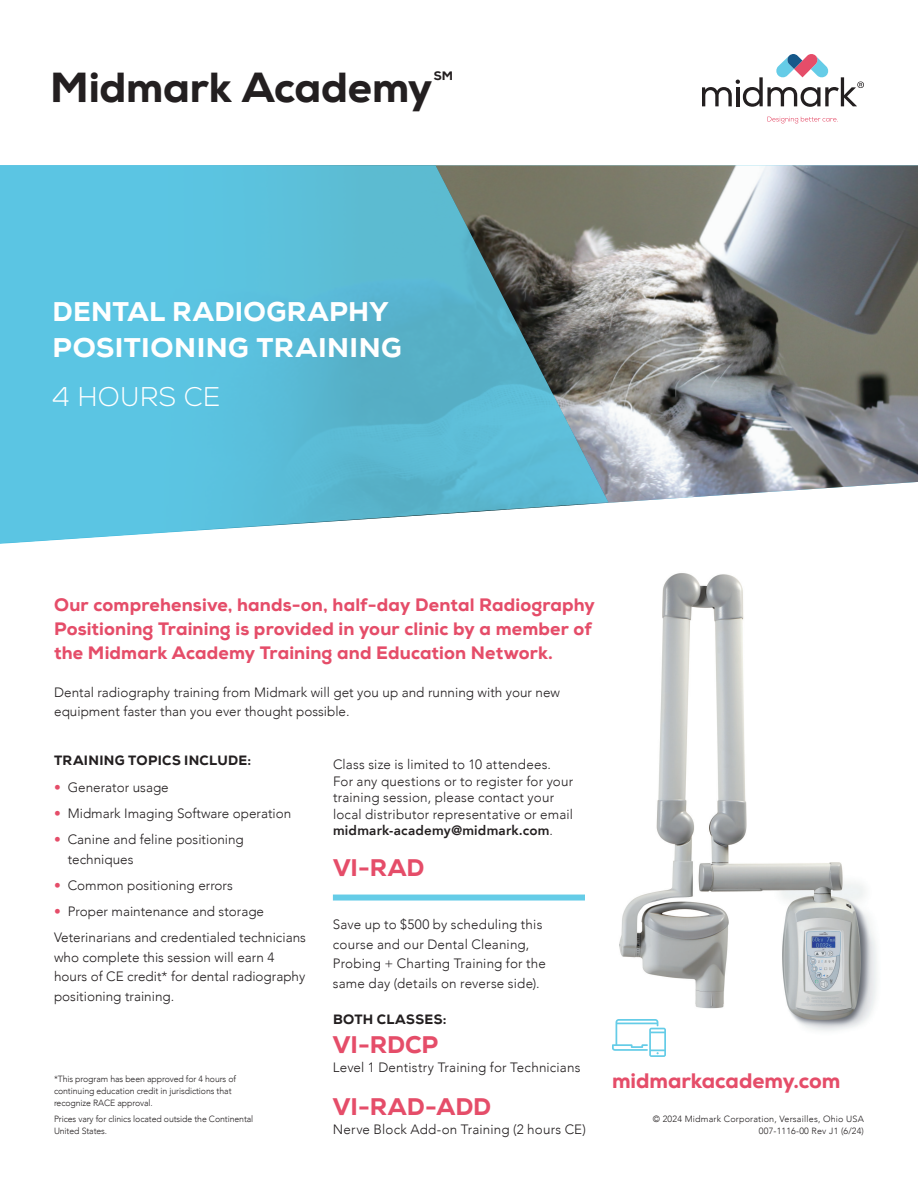
<style>
.page{position:relative;width:918px;height:1188px;background:#fff}
.page>*{position:absolute;margin:0;border:0;box-sizing:border-box;transform-origin:0 0}
.t1{font:800 42px "Nexa";letter-spacing:-.005em;color:#231f20}
.t2{font:800 27px/36px "Nexa";letter-spacing:.015em;color:#fff}
.t3{font:300 27px "Nexa";letter-spacing:.005em;color:#fff}
.t4{font:800 24px "Nexa";color:#e54d69}
.t5{font:800 21px "Nexa";letter-spacing:-.005em;color:#e54d69}
.t6{font:800 18px/24px "Nexa";letter-spacing:.01em;color:#e54d69}
.t7{font:300 13.5px/19.5px "Avenir";color:#231f20}
.t8{font:800 13.5px "Nexa";letter-spacing:.025em;color:#231f20}
.t9{font:800 12.3px "Nexa";color:#231f20}
.t10{font:300 9px/12px "Avenir";letter-spacing:-.01em;color:#231f20}
.t11{font:300 9px/12px "Avenir";letter-spacing:.02em;color:#231f20;text-align:right}
.s1{color:#e54d69}
.s2{font-weight:800}
</style>
<div class="page">
<img style="left:608px;top:165px;width:310px;height:338px">
<svg style="left:0;top:165px;width:608px;height:379px;background:#65b8ce"></svg>
<img style="left:619px;top:573px;width:258px;height:458px">
<svg style="left:612px;top:1019px;width:54px;height:38px"></svg>
<div style="left:333px;top:895px;width:252px;height:6px;background:#65cce7"></div>
<svg style="left:702px;top:54px;width:162px;height:53px"></svg>
<svg style="left:767px;top:117px;width:71px;height:7px"></svg>
<h1 class="t1" style="left:50px;top:61px;width:383px">Midmark Academy</h1>
<p class="t9" style="left:434px;top:68px;width:21px">SM</p>
<h2 class="t2" style="left:53px;top:294px;width:351px">DENTAL RADIOGRAPHY<br>POSITIONING TRAINING</h2>
<h2 class="t3" style="left:52px;top:381px;width:170px">4 HOURS CE</h2>
<h3 class="t6" style="left:54px;top:593px;width:542px">Our comprehensive, hands-on, half-day Dental Radiography<br>Positioning Training is provided in your clinic by a member of the Midmark Academy Training and Education Network.</h3>
<p class="t7" style="left:54px;top:682px;width:507px">Dental radiography training from Midmark will get you up and running with your new equipment faster than you ever thought possible.</p>
<p class="t8" style="left:54px;top:752px;width:199px">TRAINING TOPICS INCLUDE:</p>
<p class="t7" style="left:54px;top:777px;width:116px"><span class="s1">•</span> Generator usage</p>
<p class="t7" style="left:54px;top:803px;width:239px"><span class="s1">•</span> Midmark Imaging Software operation</p>
<p class="t7" style="left:68px;top:830px;width:178px;text-indent:-14px"><span class="s1">•</span> Canine and feline positioning techniques</p>
<p class="t7" style="left:54px;top:875px;width:180px"><span class="s1">•</span> Common positioning errors</p>
<p class="t7" style="left:54px;top:898px;width:253px;line-height:26.2px"><span class="s1">•</span> Proper maintenance and storage<br>Veterinarians and credentialed technicians</p>
<p class="t7" style="left:54px;top:947px;width:253px">who complete this session will earn 4 hours of CE credit* for dental radiography positioning training.</p>
<p class="t10" style="left:54px;top:1073px;width:184px">*This program has been approved for 4 hours of continuing education credit in jurisdictions that recognize RACE approval.</p>
<p class="t10" style="left:54px;top:1113px;width:201px">Prices vary for clinics located outside the Continental<br>United States.</p>
<p class="t7" style="left:333px;top:756px;width:242px;line-height:16.5px">Class size is limited to 10 attendees.<br>For any questions or to register for your training session, please contact your local distributor representative or email <span class="s2">midmark-academy@midmark.com</span>.</p>
<h3 class="t4" style="left:333px;top:853px;width:93px">VI-RAD</h3>
<p class="t7" style="left:333px;top:915px;width:215px">Save up to $500 by scheduling this course and our Dental Cleaning, Probing + Charting Training for the same day (details on reverse side).</p>
<p class="t8" style="left:333px;top:1011px;width:115px">BOTH CLASSES:</p>
<h3 class="t4" style="left:333px;top:1029px;width:107px">VI-RDCP</h3>
<p class="t7" style="left:333px;top:1058px;width:249px">Level 1 Dentistry Training for Technicians</p>
<h3 class="t4" style="left:333px;top:1091px;width:160px">VI-RAD-ADD</h3>
<p class="t7" style="left:333px;top:1120px;width:255px">Nerve Block Add-on Training (2 hours CE)</p>
<h3 class="t5" style="left:612px;top:1067px;width:230px">midmarkacademy.com</h3>
<p class="t11" style="left:653px;top:1113px;width:213px">© 2024 Midmark Corporation, Versailles, Ohio USA<br>007-1116-00 Rev J1 (6/24)</p>
</div>
